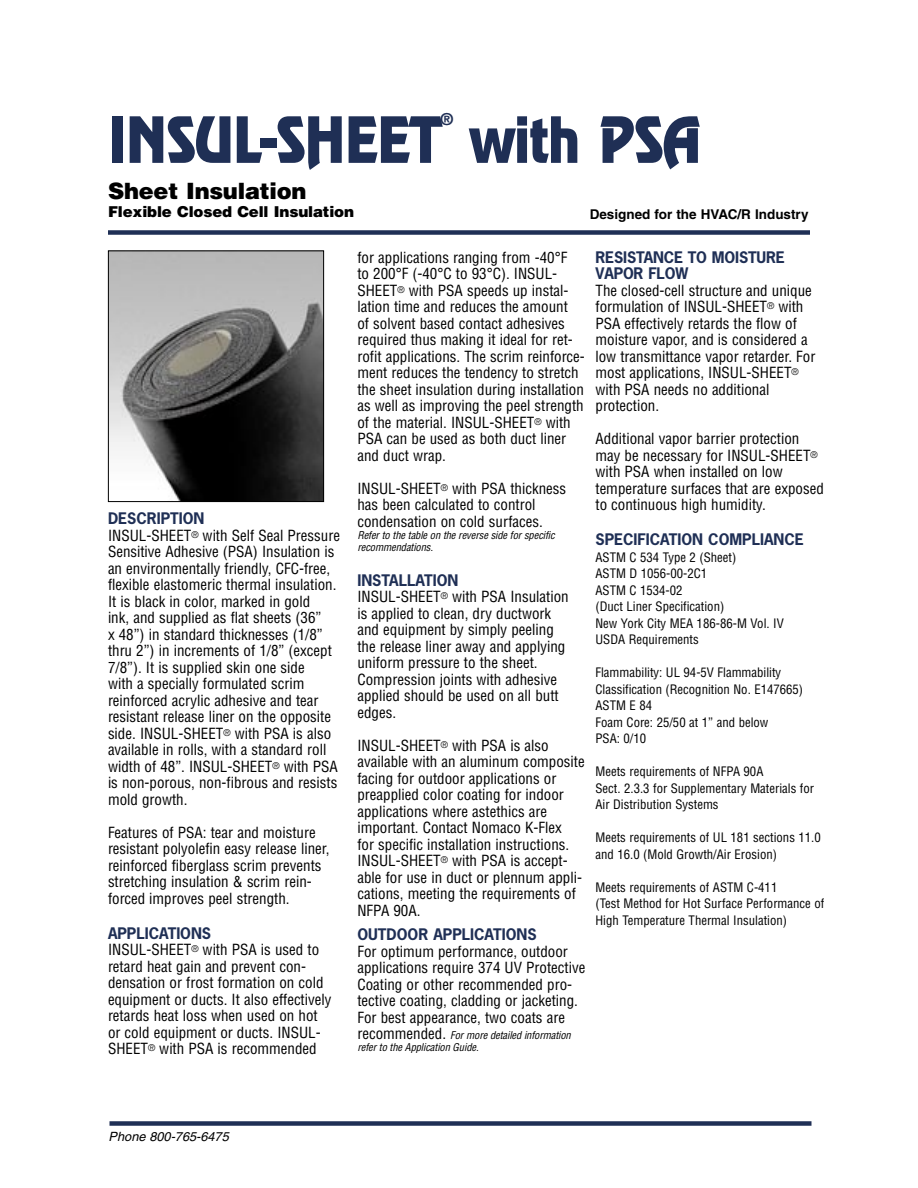
<style>
.page{position:relative;width:918px;height:1188px;background:#fff}
.page>*{position:absolute;margin:0;border:0;box-sizing:border-box;transform-origin:0 0}
.t1{font:57px "Revue";letter-spacing:-.01em;color:#1f2f55;scale:.9 1}
.t2{font:900 22.5px "Helvetica";letter-spacing:-.01em;color:#000}
.t3{font:700 16.5px "Helvetica";color:#1f2f55}
.t4{font:condensed 15px/16.5px "Helvetica";color:#000}
.subheads{font:700 15px/16.5px "News Gothic";color:#1f2f55}
.t5{font:900 15px "Helvetica";letter-spacing:-.01em;color:#000}
.t6{font:700 13.5px "Helvetica";color:#000}
.t7{font:condensed 12.75px/16.5px "Helvetica";color:#000}
.t8{font:italic 12.75px "Helvetica";color:#000}
.t9{font:italic condensed 10.5px/12px "Helvetica";letter-spacing:-.01em;color:#000}
.s1{font-style:normal;font-size:15px}
</style>
<div class="page">
<img style="left:110px;top:252px;width:212px;height:248px">
<div style="left:108px;top:250px;width:216px;height:252px;border:1px solid #000"></div>
<div style="left:108px;top:230px;width:702px;height:5px;background:#1f2f55"></div>
<div style="left:110px;top:1121px;width:702px;height:5px;background:#1f2f55"></div>
<p class="t1" style="left:108px;top:102px;width:372px">INSUL-SHEET</p>
<p class="t3" style="left:441px;top:109px;width:14px">®</p>
<p class="t1" style="left:470px;top:102px;width:259px">with PSA</p>
<p class="t2" style="left:108px;top:176px;width:200px">Sheet Insulation</p>
<p class="t5" style="left:108px;top:202px;width:248px">Flexible Closed Cell Insulation</p>
<p class="t6" style="left:590px;top:206px;width:220px">Designed for the HVAC/R Industry</p>
<p class="subheads" style="left:108px;top:510px;width:98px">DESCRIPTION</p>
<p class="t4" style="left:108px;top:527px;width:234px">INSUL-SHEET<sup>®</sup> with Self Seal Pressure Sensitive Adhesive (PSA) Insulation is an environmentally friendly, CFC-free, flexible elastomeric thermal insulation.<br>It is black in color, marked in gold<br>ink, and supplied as flat sheets (36”<br>x 48”) in standard thicknesses (1/8” thru 2”) in increments of 1/8” (except 7/8”). It is supplied skin one side<br>with a specially formulated scrim reinforced acrylic adhesive and tear resistant release liner on the opposite side. INSUL-SHEET<sup>®</sup> with PSA is also available in rolls, with a standard roll width of 48”. INSUL-SHEET<sup>®</sup> with PSA is non-porous, non-fibrous and resists mold growth.</p>
<p class="t4" style="left:108px;top:824px;width:223px">Features of PSA: tear and moisture resistant polyolefin easy release liner, reinforced fiberglass scrim prevents stretching insulation &amp; scrim rein&shy;forced improves peel strength.</p>
<p class="subheads" style="left:108px;top:925px;width:105px">APPLICATIONS</p>
<p class="t4" style="left:108px;top:941px;width:225px">INSUL-SHEET<sup>®</sup> with PSA is used to retard heat gain and prevent con&shy;densation or frost formation on cold equipment or ducts. It also effectively retards heat loss when used on hot or cold equipment or ducts. INSUL-SHEET<sup>®</sup> with PSA is recommended</p>
<p class="t4" style="left:357px;top:249px;width:229px">for applications ranging from -40°F<br>to 200°F (-40°C to 93°C). INSUL-SHEET<sup>®</sup> with PSA speeds up instal&shy;lation time and reduces the amount<br>of solvent based contact adhesives required thus making it ideal for ret&shy;rofit applications. The scrim reinforce&shy;ment reduces the tendency to stretch the sheet insulation during installation as well as improving the peel strength of the material. INSUL-SHEET<sup>®</sup> with PSA can be used as both duct liner and duct wrap.</p>
<p class="t4" style="left:357px;top:480px;width:210px">INSUL-SHEET<sup>®</sup> with PSA thickness has been calculated to control condensation on cold surfaces.</p>
<p class="t9" style="left:357px;top:529px;width:199px">Refer to the table on the reverse side for specific recommendations.</p>
<p class="subheads" style="left:357px;top:572px;width:102px">INSTALLATION</p>
<p class="t4" style="left:357px;top:588px;width:213px">INSUL-SHEET<sup>®</sup> with PSA Insulation is applied to clean, dry ductwork and equipment by simply peeling the release liner away and applying uniform pressure to the sheet.<br>Compression joints with adhesive applied should be used on all butt edges.</p>
<p class="t4" style="left:357px;top:737px;width:229px">INSUL-SHEET<sup>®</sup> with PSA is also available with an aluminum composite facing for outdoor applications or preapplied color coating for indoor applications where astethics are important. Contact Nomaco K-Flex<br>for specific installation instructions.<br>INSUL-SHEET<sup>®</sup> with PSA is accept&shy;able for use in duct or plennum appli&shy;cations, meeting the requirements of NFPA 90A.</p>
<p class="subheads" style="left:357px;top:926px;width:181px">OUTDOOR APPLICATIONS</p>
<p class="t4" style="left:357px;top:943px;width:229px">For optimum performance, outdoor applications require 374 UV Protective Coating or other recommended pro&shy;tective coating, cladding or jacketing.<br>For best appearance, two coats are</p>
<p class="t9" style="left:357px;top:1029px;width:215px"><span class="s1">recommended.</span> For more detailed information refer to the Application Guide.</p>
<p class="subheads" style="left:596px;top:248px;width:191px">RESISTANCE TO MOISTURE<br>VAPOR FLOW</p>
<p class="t4" style="left:596px;top:282px;width:221px">The closed-cell structure and unique formulation of INSUL-SHEET<sup>®</sup> with<br>PSA effectively retards the flow of moisture vapor, and is considered a low transmittance vapor retarder. For most applications, INSUL-SHEET<sup>® </sup>with PSA needs no additional protection.</p>
<p class="t4" style="left:596px;top:430px;width:230px">Additional vapor barrier protection may be necessary for INSUL-SHEET<sup>® </sup>with PSA when installed on low temperature surfaces that are exposed to continuous high humidity.</p>
<p class="subheads" style="left:596px;top:531px;width:210px">SPECIFICATION COMPLIANCE</p>
<p class="t7" style="left:596px;top:549px;width:142px">ASTM C 534 Type 2 (Sheet)</p>
<p class="t7" style="left:596px;top:565px;width:113px">ASTM D 1056-00-2C1</p>
<p class="t7" style="left:596px;top:582px;width:89px">ASTM C 1534-02</p>
<p class="t7" style="left:596px;top:598px;width:130px">(Duct Liner Specification)</p>
<p class="t7" style="left:596px;top:615px;width:190px">New York City MEA 186-86-M Vol. IV</p>
<p class="t7" style="left:596px;top:631px;width:105px">USDA Requirements</p>
<p class="t7" style="left:596px;top:664px;width:209px">Flammability: UL 94-5V Flammability<br>Classification (Recognition No. E147665)</p>
<p class="t7" style="left:596px;top:697px;width:174px">ASTM E 84<br>Foam Core: 25/50 at 1” and below<br>PSA: 0/10</p>
<p class="t7" style="left:596px;top:763px;width:169px">Meets requirements of NFPA 90A</p>
<p class="t7" style="left:596px;top:780px;width:220px">Sect. 2.3.3 for Supplementary Materials for<br>Air Distribution Systems</p>
<p class="t7" style="left:596px;top:829px;width:227px">Meets requirements of UL 181 sections 11.0 and 16.0 (Mold Growth/Air Erosion)</p>
<p class="t7" style="left:596px;top:879px;width:183px">Meets requirements of ASTM C-411</p>
<p class="t7" style="left:596px;top:895px;width:230px">(Test Method for Hot Surface Performance of<br>High Temperature Thermal Insulation)</p>
<p class="t8" style="left:109px;top:1129px;width:122px">Phone 800-765-6475</p>
</div>
